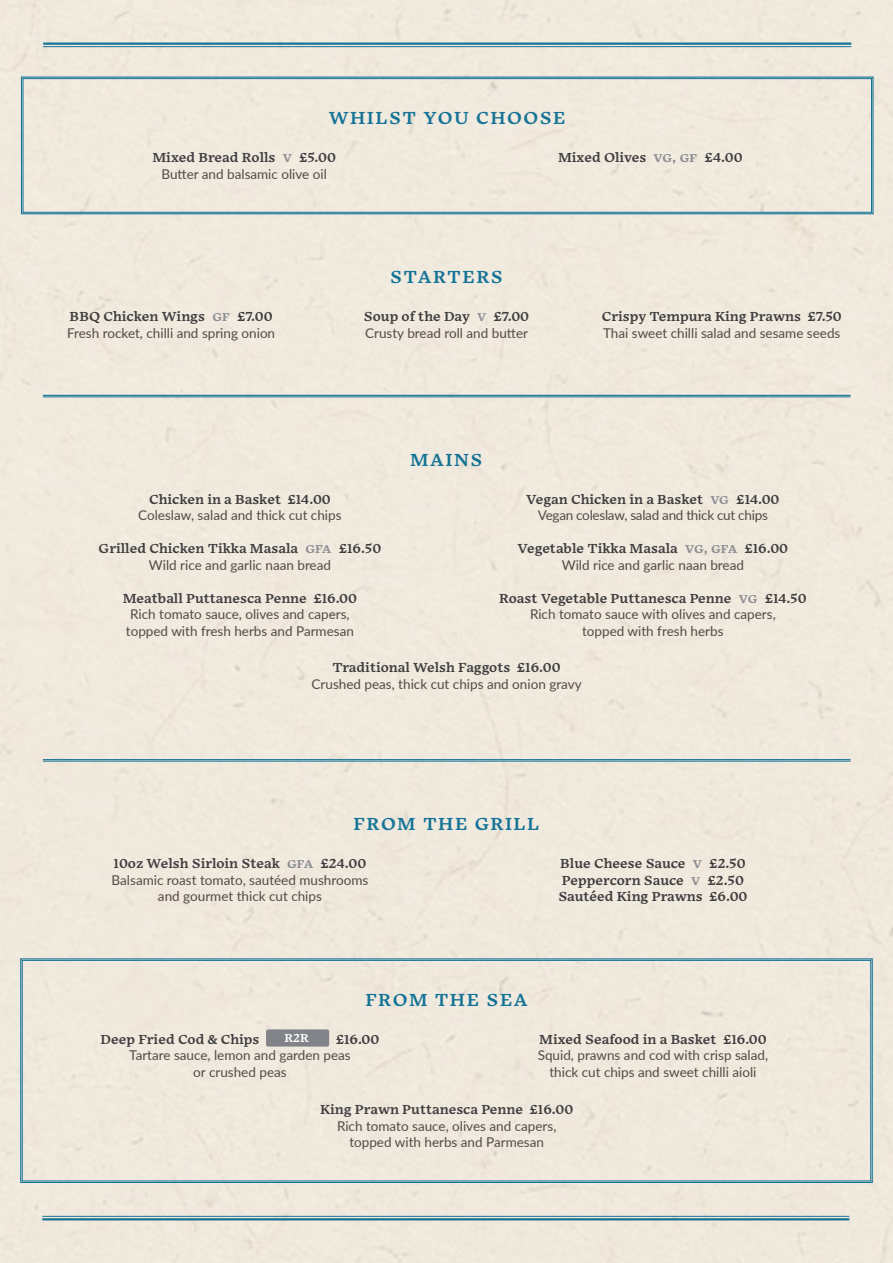
<style>
.page{position:relative;width:893px;height:1263px;background:#f0e9de}
.page>*{position:absolute;margin:0;border:0;box-sizing:border-box;transform-origin:0 0}
.t1{font:500 18px "Embury Text";letter-spacing:.08em;color:#147396}
.Dish__description__kcal{font:13.5px/16.5px "Lato";color:#524a47;text-align:center}
.Dish__description__kcal__ALLERGEN{font:13.5px/16.5px "Lato";color:#524a47;text-align:center}
.Dish__description__kcal__ALLERGEN-2{font:500 13.5px/16.5px "Embury Text";color:#3e3e3f;text-align:center}
.Dish__description__kcal__ALLERGEN-3{font:13.5px/16.5px "Lato";letter-spacing:-.02em;color:#524a47;text-align:center}
.Dish__description__kcal-2{font:500 13.5px "Embury Text";color:#3e3e3f}
.PANEL__Dish__description__kcal{font:500 12px "Embury Text";color:#fff}
.s1{font-family:"Embury Text";font-weight:500;color:#3e3e3f}
.s2{font-family:"Embury Text";font-weight:500;color:#8c8e94}
.s3{color:#8c8e94}
.s4{font-family:"Lato";font-weight:400;color:#524a47}
</style>
<div class="page">
<hr style="left:42px;top:1216px;width:807px;height:1px;background:#147396">
<hr style="left:42px;top:1218px;width:807px;height:2px;background:#147396">
<hr style="left:43px;top:397px;width:807px;height:1px;background:#147396">
<hr style="left:43px;top:395px;width:807px;height:1px;background:#147396">
<div style="left:20px;top:76px;width:854px;height:139px;background:#f0e9de"></div>
<div style="left:23px;top:78px;width:849px;height:134px;border:1px solid #147396"></div>
<hr style="left:43px;top:46px;width:808px;height:1px;background:#147396">
<hr style="left:43px;top:43px;width:808px;height:2px;background:#147396">
<div style="left:20px;top:958px;width:853px;height:225px;background:#f0e8dd"></div>
<div style="left:22px;top:960px;width:849px;height:221px;border:1px solid #147396"></div>
<div style="left:266px;top:1029px;width:63px;height:17px;background:#818389;border-radius:2px"></div>
<hr style="left:43px;top:761px;width:808px;height:1px;background:#147396">
<hr style="left:43px;top:759px;width:808px;height:1px;background:#147396">
<p class="t1" style="left:329px;top:102px;width:238px">WHILST YOU CHOOSE</p>
<p class="Dish__description__kcal__ALLERGEN" style="left:152px;top:148px;width:185px"><span class="s1">Mixed Bread Rolls</span> <span class="s2">v</span> <span class="s1">£5.00<br></span>Butter and balsamic olive oil</p>
<p class="Dish__description__kcal__ALLERGEN-2" style="left:558px;top:148px;width:186px">Mixed Olives <span class="s3">vg, gf</span> £4.00</p>
<p class="t1" style="left:390px;top:261px;width:114px">STARTERS</p>
<p class="Dish__description__kcal__ALLERGEN" style="left:67px;top:307px;width:210px;text-align:left"><span class="s1">BBQ Chicken Wings</span> <span class="s2">gf</span> <span class="s1">£7.00<br></span>Fresh rocket, chilli and spring onion</p>
<p class="Dish__description__kcal__ALLERGEN" style="left:364px;top:307px;width:167px;text-align:left"><span class="s1">Soup of the Day</span> <span class="s2">v</span> <span class="s1">£7.00<br></span>Crusty bread roll and butter</p>
<p class="Dish__description__kcal" style="left:602px;top:307px;width:242px;text-align:left"><span class="s1">Crispy Tempura King Prawns £7.50<br></span>Thai sweet chilli salad and sesame seeds</p>
<p class="t1" style="left:410px;top:444px;width:74px">MAINS</p>
<p class="Dish__description__kcal" style="left:138px;top:490px;width:205px"><span class="s1">Chicken in a Basket £14.00<br></span>Coleslaw, salad and thick cut chips</p>
<p class="Dish__description__kcal__ALLERGEN-2" style="left:99px;top:539px;width:284px">Grilled Chicken Tikka Masala <span class="s3">gfa</span> £16.50<br><span class="s4">Wild rice and garlic naan bread</span></p>
<p class="Dish__description__kcal" style="left:123px;top:589px;width:236px"><span class="s1">Meatball Puttanesca Penne £16.00<br></span>Rich tomato sauce, olives and capers, topped with fresh herbs and Parmesan</p>
<p class="Dish__description__kcal__ALLERGEN-3" style="left:526px;top:490px;width:255px"><span class="s1">Vegan Chicken in a Basket</span> <span class="s2">vg</span> <span class="s1">£14.00<br></span>Vegan coleslaw, salad and thick cut chips</p>
<p class="Dish__description__kcal__ALLERGEN-2" style="left:518px;top:539px;width:272px">Vegetable Tikka Masala <span class="s3">vg, gfa</span> £16.00<br><span class="s4">Wild rice and garlic naan bread</span></p>
<p class="Dish__description__kcal__ALLERGEN" style="left:499px;top:589px;width:309px"><span class="s1">Roast Vegetable Puttanesca Penne</span> <span class="s2">vg</span> <span class="s1">£14.50<br></span>Rich tomato sauce with olives and capers,<br>topped with fresh herbs</p>
<p class="Dish__description__kcal" style="left:312px;top:659px;width:272px"><span class="s1">Traditional Welsh Faggots £16.00<br></span>Crushed peas, thick cut chips and onion gravy</p>
<p class="t1" style="left:354px;top:808px;width:187px">FROM THE GRILL</p>
<p class="Dish__description__kcal__ALLERGEN" style="left:112px;top:854px;width:258px"><span class="s1">10oz Welsh Sirloin Steak</span> <span class="s2">gfa</span> <span class="s1">£24.00<br></span>Balsamic roast tomato, sautéed mushrooms and gourmet thick cut chips</p>
<p class="Dish__description__kcal__ALLERGEN-2" style="left:560px;top:854px;width:187px">Blue Cheese Sauce <span class="s3">v</span> £2.50</p>
<p class="Dish__description__kcal__ALLERGEN-2" style="left:562px;top:871px;width:183px">Peppercorn Sauce <span class="s3">v</span> £2.50</p>
<p class="Dish__description__kcal__ALLERGEN-2" style="left:558px;top:887px;width:191px">Sautéed King Prawns £6.00</p>
<p class="t1" style="left:365px;top:984px;width:164px">FROM THE SEA</p>
<p class="Dish__description__kcal" style="left:538px;top:1030px;width:232px"><span class="s1">Mixed Seafood in a Basket £16.00<br></span>Squid, prawns and cod with crisp salad, thick cut chips and sweet chilli aioli</p>
<p class="Dish__description__kcal" style="left:320px;top:1101px;width:255px"><span class="s1">King Prawn Puttanesca Penne £16.00<br></span>Rich tomato sauce, olives and capers, topped with herbs and Parmesan</p>
<p class="Dish__description__kcal-2" style="left:101px;top:1027px;width:160px">Deep Fried Cod &amp; Chips</p>
<p class="PANEL__Dish__description__kcal" style="left:285px;top:1027px;width:26px">R2R</p>
<p class="Dish__description__kcal-2" style="left:336px;top:1027px;width:45px">£16.00</p>
<p class="Dish__description__kcal" style="left:129px;top:1046px;width:223px">Tartare sauce, lemon and garden peas</p>
<p class="Dish__description__kcal" style="left:193px;top:1063px;width:95px">or crushed peas</p>
</div>
